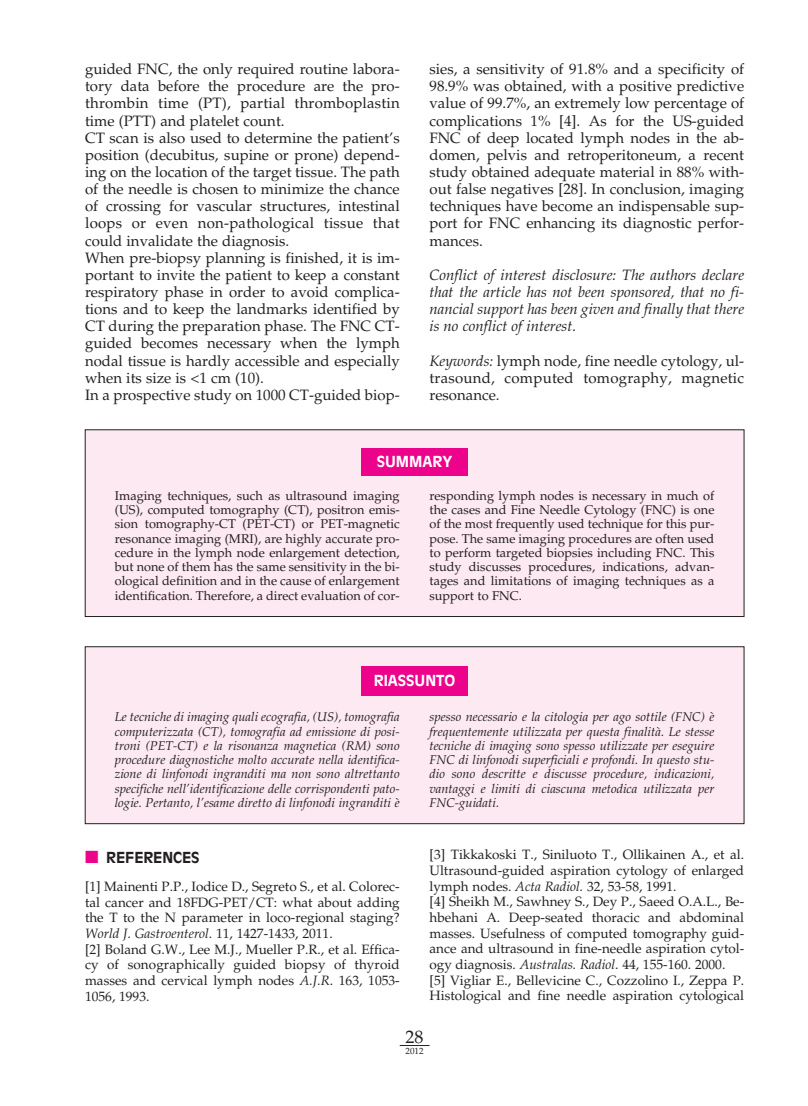
<style>
.page{position:relative;width:808px;height:1106px;background:#fff}
.page>*{position:absolute;margin:0;border:0;box-sizing:border-box;transform-origin:0 0}
.t1{font:18px "Palatino";color:#231f20}
.t2{font:15px/17.1px "Palatino";color:#231f20;text-align:justify}
.t3{font:italic 15px/17.1px "Palatino";color:#231f20;text-align:justify}
.t4{font:700 15px "Antique Olive";color:#fff}
.t5{font:700 15px "Antique Olive";letter-spacing:-.005em;color:#231f20}
.t6{font:13.5px/15.8px "Palatino";color:#231f20}
.t7{font:12.75px/14.2px "Palatino";color:#231f20;text-align:justify}
.t8{font:italic 12.75px/14.2px "Palatino";color:#231f20;text-align:justify}
.t9{font:9px "Palatino";color:#231f20}
.s1{font-style:italic}
.s2{color:#ed028c}
</style>
<div class="page">
<svg style="left:400px;top:1045px;width:29px;height:1px"></svg>
<div style="left:85px;top:430px;width:659px;height:186px;background:#fce9f1"></div>
<div style="left:362px;top:448px;width:106px;height:27px;background:#ed028c"></div>
<div style="left:85px;top:646px;width:659px;height:177px;background:#fce9f1"></div>
<div style="left:85px;top:646px;width:659px;height:177px;border:1px solid #231f20"></div>
<div style="left:362px;top:666px;width:106px;height:29px;background:#ed028c"></div>
<p class="t2" style="left:85px;top:62px;width:316px;text-align:left">guided FNC, the only required routine labora&shy;tory data before the procedure are the pro&shy;thrombin time (PT), partial thromboplastin time (PTT) and platelet count.<br>CT scan is also used to determine the patient’s position (decubitus, supine or prone) depend&shy;ing on the location of the target tissue. The path of the needle is chosen to minimize the chance of crossing for vascular structures, intestinal loops or even non-pathological tissue that could invalidate the diagnosis.<br>When pre-biopsy planning is finished, it is im&shy;portant to invite the patient to keep a constant respiratory phase in order to avoid complica&shy;tions and to keep the landmarks identified by CT during the preparation phase. The FNC CT&shy;guided becomes necessary when the lymph nodal tissue is hardly accessible and especially when its size is &lt;1 cm (10).<br>In a prospective study on 1000 CT-guided biop-</p>
<p class="t2" style="left:429px;top:62px;width:316px">sies, a sensitivity of 91.8% and a specificity of 98.9% was obtained, with a positive predictive value of 99.7%, an extremely low percentage of complications 1% [4]. As for the US-guided FNC of deep located lymph nodes in the ab&shy;domen, pelvis and retroperitoneum, a recent study obtained adequate material in 88% with&shy;out false negatives [28]. In conclusion, imaging techniques have become an indispensable sup&shy;port for FNC enhancing its diagnostic perfor&shy;mances.</p>
<p class="t3" style="left:429px;top:268px;width:316px">Conflict of interest disclosure: The authors declare that the article has not been sponsored, that no fi&shy;nancial support has been given and finally that there is no conflict of interest.</p>
<p class="t2" style="left:429px;top:353px;width:316px"><span class="s1">Keywords:</span> lymph node, fine needle cytology, ul&shy;trasound, computed tomography, magnetic resonance.</p>
<p class="t4" style="left:377px;top:456px;width:77px">SUMMARY</p>
<p class="t7" style="left:115px;top:490px;width:286px">Imaging techniques, such as ultrasound imaging (US), computed tomography (CT), positron emis&shy;sion tomography-CT (PET-CT) or PET-magnetic resonance imaging (MRI), are highly accurate pro&shy;cedure in the lymph node enlargement detection, but none of them has the same sensitivity in the bi&shy;ological definition and in the cause of enlargement identification. Therefore, a direct evaluation of cor-</p>
<p class="t7" style="left:429px;top:490px;width:286px">responding lymph nodes is necessary in much of the cases and Fine Needle Cytology (FNC) is one of the most frequently used technique for this pur&shy;pose. The same imaging procedures are often used to perform targeted biopsies including FNC. This study discusses procedures, indications, advan&shy;tages and limitations of imaging techniques as a support to FNC.</p>
<p class="t4" style="left:374px;top:674px;width:83px">RIASSUNTO</p>
<p class="t8" style="left:115px;top:711px;width:286px">Le tecniche di imaging quali ecografia, (US), tomografia computerizzata (CT), tomografia ad emissione di posi&shy;troni (PET-CT) e la risonanza magnetica (RM) sono procedure diagnostiche molto accurate nella identifica&shy;zione di linfonodi ingranditi ma non sono altrettanto specifiche nell’identificazione delle corrispondenti pato&shy;logie. Pertanto, l’esame diretto di linfonodi ingranditi è</p>
<p class="t8" style="left:429px;top:711px;width:286px">spesso necessario e la citologia per ago sottile (FNC) è frequentemente utilizzata per questa finalità. Le stesse tecniche di imaging sono spesso utilizzate per eseguire FNC di linfonodi superficiali e profondi. In questo stu&shy;dio sono descritte e discusse procedure, indicazioni, vantaggi e limiti di ciascuna metodica utilizzata per FNC-guidati.</p>
<p class="t5" style="left:85px;top:851px;width:116px"><span class="s2">■</span> REFERENCES</p>
<p class="t6" style="left:85px;top:880px;width:316px">[1] Mainenti P.P., Iodice D., Segreto S., et al. Colorec&shy;tal cancer and 18FDG-PET/CT: what about adding the T to the N parameter in loco-regional staging?<br><span class="s1">World J. Gastroenterol.</span> 11, 1427-1433, 2011.<br>[2] Boland G.W., Lee M.J., Mueller P.R., et al. Effica&shy;cy of sonographically guided biopsy of thyroid masses and cervical lymph nodes <span class="s1">A.J.R</span>. 163, 1053- 1056, 1993.</p>
<p class="t6" style="left:429px;top:848px;width:316px">[3] Tikkakoski T., Siniluoto T., Ollikainen A., et al.<br>Ultrasound-guided aspiration cytology of enlarged lymph nodes. <span class="s1">Acta Radiol.</span> 32, 53-58, 1991.<br>[4] Sheikh M., Sawhney S., Dey P., Saeed O.A.L., Be&shy;hbehani A. Deep-seated thoracic and abdominal masses. Usefulness of computed tomography guid&shy;ance and ultrasound in fine-needle aspiration cytol&shy;ogy diagnosis. <span class="s1">Australas. Radiol</span>. 44, 155-160. 2000. [5] Vigliar E., Bellevicine C., Cozzolino I., Zeppa P.<br>Histological and fine needle aspiration cytological</p>
<p class="t1" style="left:406px;top:1030px;width:19px">28</p>
<p class="t9" style="left:406px;top:1047px;width:19px">2012</p>
</div>
